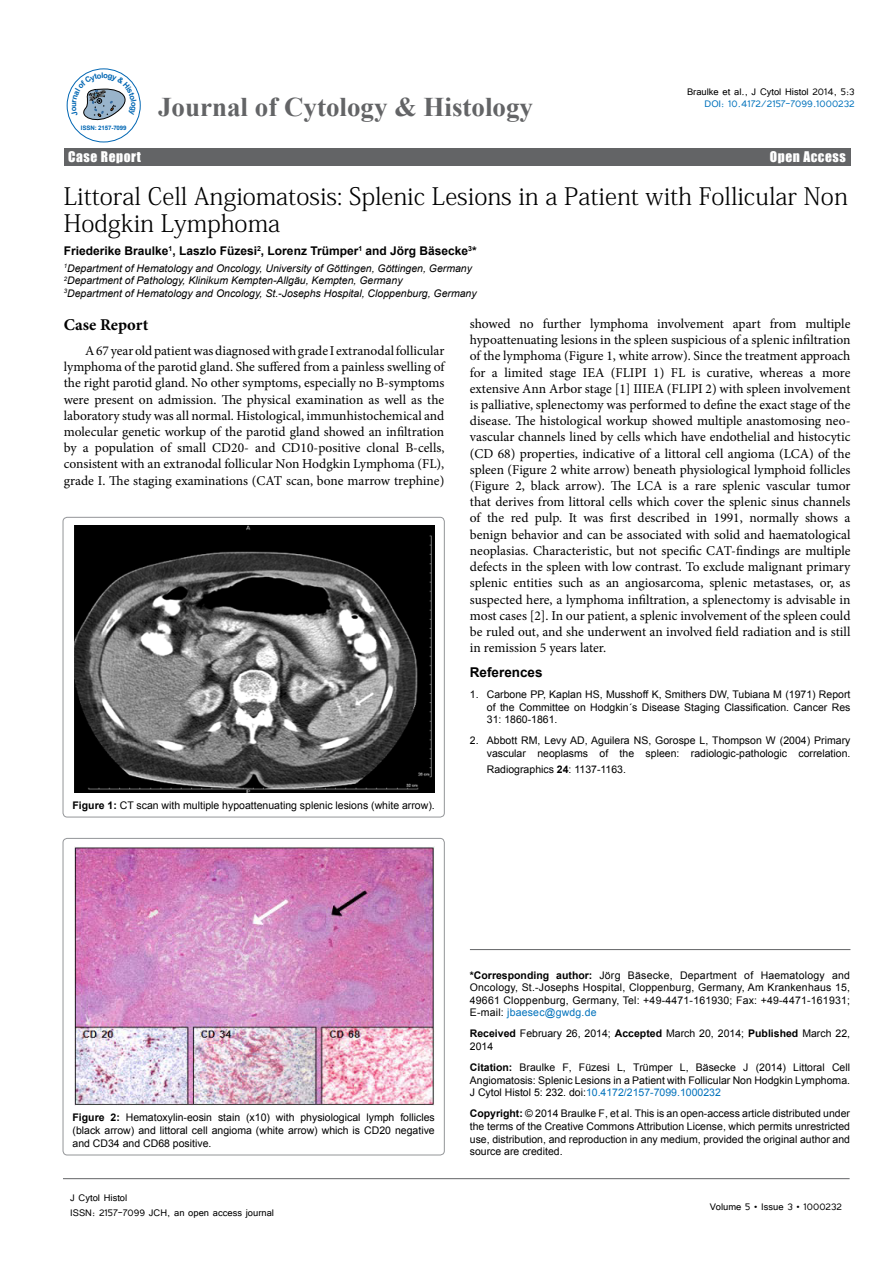
<style>
.page{position:relative;width:893px;height:1263px;background:#fff}
.page>*{position:absolute;margin:0;border:0;box-sizing:border-box;transform-origin:0 0}
.t1{font:700 27px "Times New Roman";color:#636466}
.t2{font:24px/27px "Adobe Fangsong Std";color:#000}
.t3{font:16.5px "Impact";letter-spacing:.04em;color:#fff}
.SH{font:700 16.5px "Minion Pro";letter-spacing:.005em;color:#000}
.List_Paragraph{font:13.5px/16.2px "Minion Pro";color:#000;text-align:justify}
.t4{font:13.5px "Impact";letter-spacing:.04em;color:#fff}
.t5{font:700 13.5px "Arial";color:#000}
.t6{font:12px/14.4px "Tunga";color:#000}
.t7{font:700 12px "Arial";color:#000}
.t8{font:12px "Tunga";color:#0072bc}
.t9{font:10.5px/12.6px "Arial";color:#000;text-align:justify}
.t10{font:italic 10.5px "Arial";color:#000}
.t11{font:700 6.15px "Arial";letter-spacing:-.02em;color:#0066b3}
.s1{font-weight:700}
.s2{color:#0072bc}
</style>
<div class="page">
<hr style="left:63px;top:1178px;width:787px;height:1px;background:#636466">
<div style="left:64px;top:148px;width:786px;height:17px;background:#636466"></div>
<hr style="left:470px;top:949px;width:380px;height:1px;background:#636466">
<div style="left:63px;top:517px;width:381px;height:300px;border:1px solid #939598;border-radius:4px"></div>
<img style="left:74px;top:525px;width:360px;height:268px">
<div style="left:63px;top:838px;width:381px;height:317px;border:1px solid #939598;border-radius:4px"></div>
<img style="left:74px;top:847px;width:360px;height:258px">
<svg style="left:67px;top:69px;width:73px;height:73px"></svg>
<div style="left:67px;top:69px;width:74px;height:73px;border:1px solid #0066b3;border-radius:50%"></div>
<svg style="left:71px;top:72px;width:65px;height:64px"></svg>
<p class="t11" style="left:81px;top:124px;width:47px">ISSN: 2157-7099</p>
<h1 class="t1" style="left:158px;top:88px;width:377px">Journal of Cytology &amp; Histology</h1>
<p class="t6" style="left:687px;top:84px;width:169px">Braulke et al., J Cytol Histol 2014, 5:3</p>
<p class="t8" style="left:705px;top:95px;width:152px">DOI: 10.4172/2157-7099.1000232</p>
<p class="t3" style="left:68px;top:140px;width:124px">Research Article</p>
<p class="t3" style="left:753px;top:140px;width:94px">Open Access</p>
<p class="t4" style="left:68px;top:147px;width:74px">Case Report</p>
<p class="t4" style="left:770px;top:146px;width:77px">Open Access</p>
<p class="t2" style="left:64px;top:183px;width:785px">Littoral Cell Angiomatosis: Splenic Lesions in a Patient with Follicular Non<br>Hodgkin Lymphoma</p>
<p class="t7" style="left:64px;top:243px;width:415px">Friederike Braulke<sup>1</sup>, Laszlo Füzesi<sup>2</sup>, Lorenz Trümper<sup>1</sup> and Jörg Bäsecke<sup>3</sup>*</p>
<p class="t10" style="left:64px;top:261px;width:410px"><sup>1</sup>Department of Hematology and Oncology, University of Göttingen, Göttingen, Germany</p>
<p class="t10" style="left:64px;top:274px;width:340px"><sup>2</sup>Department of Pathology, Klinikum Kempten-Allgäu, Kempten, Germany</p>
<p class="t10" style="left:64px;top:286px;width:414px"><sup>3</sup>Department of Hematology and Oncology, St.-Josephs Hospital, Cloppenburg, Germany</p>
<p class="SH" style="left:64px;top:313px;width:86px">Case Report</p>
<p class="List_Paragraph" style="left:64px;top:343px;width:382px;text-indent:21px">A 67 year old patient was diagnosed with grade I extranodal follicular lymphoma of the parotid gland. She suffered from a painless swelling of the right parotid gland. No other symptoms, especially no B-symptoms were present on admission. The physical examination as well as the laboratory study was all normal. Histological, immunhistochemical and molecular genetic workup of the parotid gland showed an infiltration by a population of small CD20- and CD10-positive clonal B-cells, consistent with an extranodal follicular Non Hodgkin Lymphoma (FL), grade I. The staging examinations (CAT scan, bone marrow trephine)</p>
<p class="t9" style="left:73px;top:799px;width:364px"><span class="s1">Figure 1:</span> CT scan with multiple hypoattenuating splenic lesions (white arrow).</p>
<p class="List_Paragraph" style="left:470px;top:316px;width:382px">showed no further lymphoma involvement apart from multiple hypoattenuating lesions in the spleen suspicious of a splenic infiltration of the lymphoma (Figure 1, white arrow). Since the treatment approach for a limited stage IEA (FLIPI 1) FL is curative, whereas a more extensive Ann Arbor stage [1] IIIEA (FLIPI 2) with spleen involvement is palliative, splenectomy was performed to define the exact stage of the disease. The histological workup showed multiple anastomosing neo&shy;vascular channels lined by cells which have endothelial and histocytic (CD 68) properties, indicative of a littoral cell angioma (LCA) of the spleen (Figure 2 white arrow) beneath physiological lymphoid follicles (Figure 2, black arrow). The LCA is a rare splenic vascular tumor that derives from littoral cells which cover the splenic sinus channels of the red pulp. It was first described in 1991, normally shows a benign behavior and can be associated with solid and haematological neoplasias. Characteristic, but not specific CAT-findings are multiple defects in the spleen with low contrast. To exclude malignant primary splenic entities such as an angiosarcoma, splenic metastases, or, as suspected here, a lymphoma infiltration, a splenectomy is advisable in most cases [2]. In our patient, a splenic involvement of the spleen could be ruled out, and she underwent an involved field radiation and is still in remission 5 years later.</p>
<p class="t5" style="left:470px;top:663px;width:74px">References</p>
<p class="t9" style="left:487px;top:688px;width:365px;text-indent:-17px">1. Carbone PP, Kaplan HS, Musshoff K, Smithers DW, Tubiana M (1971) Report of the Committee on Hodgkin´s Disease Staging Classification. Cancer Res 31: 1860-1861.</p>
<p class="t9" style="left:470px;top:734px;width:382px;text-align:right">2. Abbott RM, Levy AD, Aguilera NS, Gorospe L, Thompson W (2004) Primary vascular neoplasms of the spleen: radiologic-pathologic correlation.</p>
<p class="t9" style="left:487px;top:763px;width:141px">Radiographics <span class="s1">24</span>: 1137-1163.</p>
<p class="t9" style="left:73px;top:1111px;width:364px"><span class="s1">Figure 2:</span> Hematoxylin-eosin stain (x10) with physiological lymph follicles (black arrow) and littoral cell angioma (white arrow) which is CD20 negative and CD34 and CD68 positive.</p>
<p class="t6" style="left:70px;top:1190px;width:205px">J Cytol Histol<br>ISSN: 2157-7099 JCH, an open access journal</p>
<p class="t9" style="left:470px;top:969px;width:382px"><span class="s1">*Corresponding author:</span> Jörg Bäsecke, Department of Haematology and Oncology, St.-Josephs Hospital, Cloppenburg, Germany, Am Krankenhaus 15, 49661 Cloppenburg, Germany, Tel: +49-4471-161930; Fax: +49-4471-161931; E-mail: <span class="s2">jbaesec@gwdg.de</span></p>
<p class="t9" style="left:470px;top:1027px;width:382px"><span class="s1">Received</span> February 26, 2014; <span class="s1">Accepted</span> March 20, 2014; <span class="s1">Published</span> March 22,<br>2014</p>
<p class="t9" style="left:470px;top:1061px;width:382px"><span class="s1">Citation:</span> Braulke F, Füzesi L, Trümper L, Bäsecke J (2014) Littoral Cell Angiomatosis: Splenic Lesions in a Patient with Follicular Non Hodgkin Lymphoma.<br>J Cytol Histol 5: 232. doi:<span class="s2">10.4172/2157-7099.1000232</span></p>
<p class="t9" style="left:470px;top:1107px;width:382px"><span class="s1">Copyright:</span> © 2014 Braulke F, et al. This is an open-access article distributed under the terms of the Creative Commons Attribution License, which permits unrestricted use, distribution, and reproduction in any medium, provided the original author and source are credited.</p>
<p class="t6" style="left:710px;top:1199px;width:134px">Volume 5 • Issue 3 • 1000232</p>
</div>
